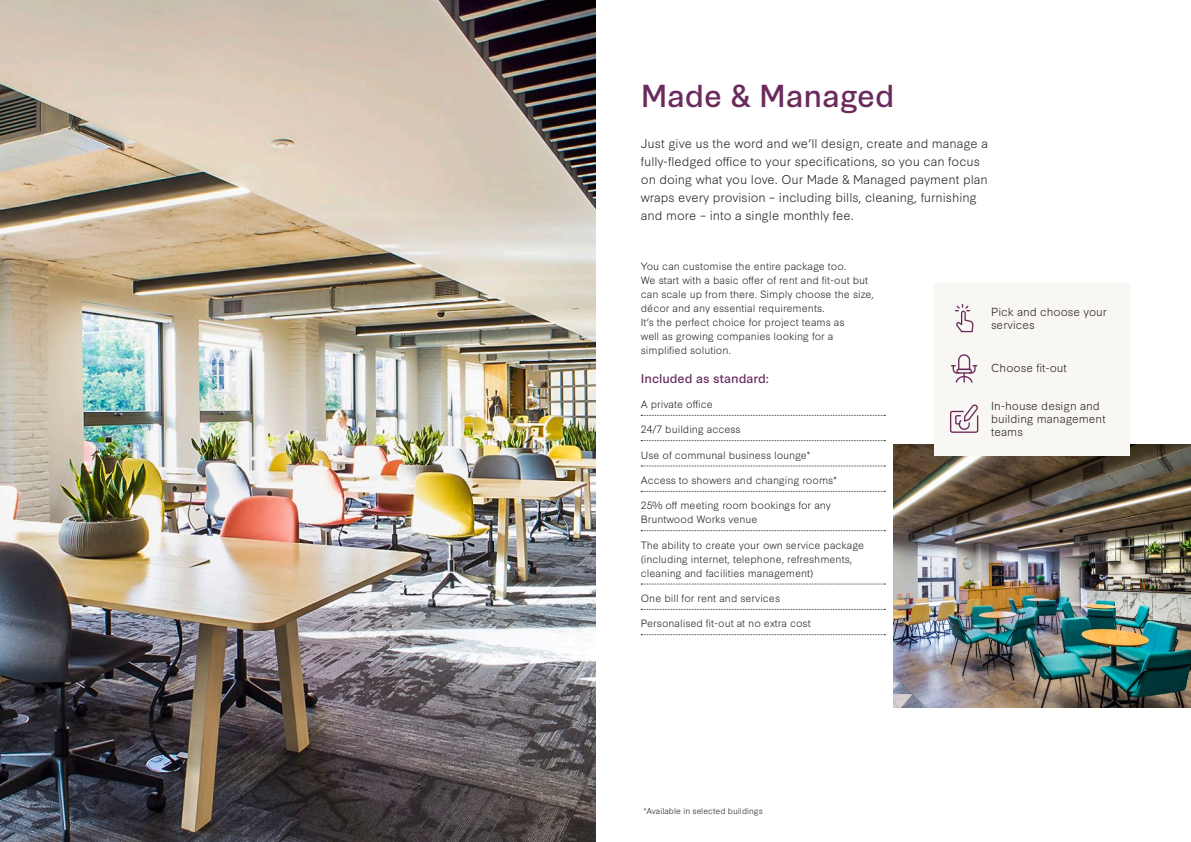
<style>
.page{position:relative;width:1191px;height:842px;background:#fff}
.page>*{position:absolute;margin:0;border:0;box-sizing:border-box;transform-origin:0 0}
.t1{font:30px "Synthese";color:#6a2a5b}
.t2{font:300 12px/18px "Synthese";color:#231f20}
.t3{font:12px "Synthese";color:#67295f}
.t4{font:300 11px/13.2px "Synthese";color:#231f20}
.t5{font:300 10px/14px "Synthese";color:#231f20}
.t6{font:300 8px "Synthese";color:#231f20}
</style>
<div class="page">
<img style="left:0;top:0;width:595px;height:842px">
<svg style="left:641px;top:415px;width:244px;height:1px"></svg>
<svg style="left:641px;top:440px;width:244px;height:1px"></svg>
<svg style="left:641px;top:466px;width:244px;height:1px"></svg>
<svg style="left:641px;top:491px;width:244px;height:1px"></svg>
<svg style="left:641px;top:530px;width:244px;height:1px"></svg>
<svg style="left:641px;top:584px;width:244px;height:1px"></svg>
<svg style="left:641px;top:609px;width:244px;height:1px"></svg>
<svg style="left:641px;top:634px;width:244px;height:1px"></svg>
<img style="left:595px;top:0;width:1px;height:842px">
<img style="left:893px;top:445px;width:298px;height:262px">
<div style="left:934px;top:283px;width:196px;height:172px;background:#f9f7f3"></div>
<svg style="left:954px;top:304px;width:19px;height:28px"></svg>
<svg style="left:951px;top:354px;width:26px;height:29px"></svg>
<svg style="left:950px;top:404px;width:28px;height:29px"></svg>
<p class="t1" style="left:641px;top:72px;width:255px">Made &amp; Managed</p>
<p class="t2" style="left:641px;top:133px;width:349px">Just give us the word and we’ll design, create and manage a fully-fledged office to your specifications, so you can focus on doing what you love. Our Made &amp; Managed payment plan wraps every provision – including bills, cleaning, furnishing and more – into a single monthly fee.</p>
<p class="t5" style="left:641px;top:258px;width:235px">You can customise the entire package too.<br>We start with a basic offer of rent and fit-out but can scale up from there. Simply choose the size, décor and any essential requirements.<br>It’s the perfect choice for project teams as<br>well as growing companies looking for a simplified solution.</p>
<p class="t3" style="left:641px;top:368px;width:130px">Included as standard:</p>
<p class="t5" style="left:641px;top:396px;width:73px">A private office</p>
<p class="t5" style="left:641px;top:422px;width:101px">24/7 building access</p>
<p class="t5" style="left:641px;top:447px;width:171px">Use of communal business lounge*</p>
<p class="t5" style="left:641px;top:472px;width:198px">Access to showers and changing rooms*</p>
<p class="t5" style="left:641px;top:498px;width:191px">25% off meeting room bookings for any<br>Bruntwood Works venue</p>
<p class="t5" style="left:641px;top:537px;width:225px">The ability to create your own service package (including internet, telephone, refreshments, cleaning and facilities management)</p>
<p class="t5" style="left:641px;top:590px;width:141px">One bill for rent and services</p>
<p class="t5" style="left:641px;top:616px;width:171px">Personalised fit-out at no extra cost</p>
<p class="t6" style="left:643px;top:804px;width:121px">*Available in selected buildings</p>
<p class="t4" style="left:991px;top:304px;width:117px">Pick and choose your services</p>
<p class="t4" style="left:991px;top:360px;width:77px">Choose fit-out</p>
<p class="t4" style="left:991px;top:398px;width:116px">In-house design and building management teams</p>
</div>
